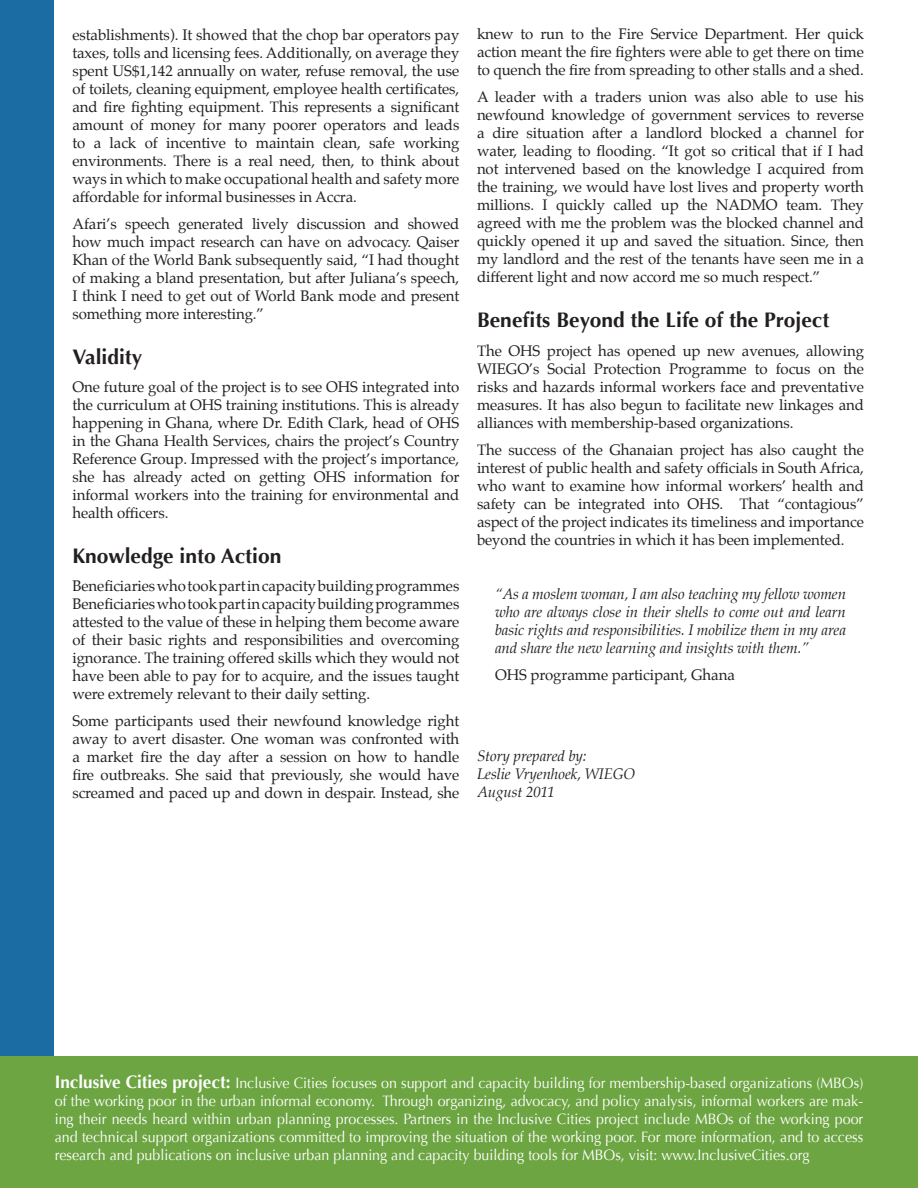
<style>
.page{position:relative;width:918px;height:1188px;background:#fff}
.page>*{position:absolute;margin:0;border:0;box-sizing:border-box;transform-origin:0 0}
.t1{font:700 21px "Optima";color:#231f20}
.t2{font:15px/18px "Palatino";letter-spacing:-.005em;color:#231f20;text-align:justify}
.t3{font:15px/18px "Optima";color:#fff;text-align:justify;scale:.95 1}
.t4{font:italic 15px/18px "Palatino";letter-spacing:-.005em;color:#231f20;text-align:justify}
.s1{font-weight:700;font-size:18px}
</style>
<div class="page">
<div style="left:0;top:0;width:54px;height:1188px;background:#1c6ca4"></div>
<div style="left:0;top:1056px;width:918px;height:132px;background:#6da542"></div>
<p class="t2" style="left:72px;top:26px;width:388px">establishments). It showed that the chop bar operators pay taxes, tolls and licensing fees. Additionally, on average they spent US$1,142 annually on water, refuse removal, the use of toilets, cleaning equipment, employee health certificates, and fire fighting equipment. This represents a significant amount of money for many poorer operators and leads to a lack of incentive to maintain clean, safe working environments. There is a real need, then, to think about ways in which to make occupational health and safety more affordable for informal businesses in Accra.</p>
<p class="t2" style="left:72px;top:215px;width:389px">Afari’s speech generated lively discussion and showed how much impact research can have on advocacy. Qaiser Khan of the World Bank subsequently said, “I had thought of making a bland presentation, but after Juliana’s speech, I think I need to get out of World Bank mode and present something more interesting.”</p>
<h1 class="t1" style="left:72px;top:348px;width:72px">Validity</h1>
<p class="t2" style="left:72px;top:379px;width:389px">One future goal of the project is to see OHS integrated into the curriculum at OHS training institutions. This is already happening in Ghana, where Dr. Edith Clark, head of OHS in the Ghana Health Services, chairs the project’s Country Reference Group. Impressed with the project’s importance, she has already acted on getting OHS information for informal workers into the training for environmental and health officers.</p>
<h1 class="t1" style="left:72px;top:547px;width:211px">Knowledge into Action</h1>
<p class="t2" style="left:72px;top:577px;width:389px">Beneficiaries who took part in capacity building programmes Beneficiaries who took part in capacity building programmes attested to the value of these in helping them become aware of their basic rights and responsibilities and overcoming ignorance. The training offered skills which they would not have been able to pay for to acquire, and the issues taught were extremely relevant to their daily setting.</p>
<p class="t2" style="left:72px;top:712px;width:389px">Some participants used their newfound knowledge right away to avert disaster. One woman was confronted with a market fire the day after a session on how to handle fire outbreaks. She said that previously, she would have screamed and paced up and down in despair. Instead, she</p>
<p class="t2" style="left:477px;top:25px;width:389px">knew to run to the Fire Service Department. Her quick action meant the fire fighters were able to get there on time to quench the fire from spreading to other stalls and a shed.</p>
<p class="t2" style="left:477px;top:90px;width:389px">A leader with a traders union was also able to use his newfound knowledge of government services to reverse a dire situation after a landlord blocked a channel for water, leading to flooding. “It got so critical that if I had not intervened based on the knowledge I acquired from the training, we would have lost lives and property worth millions. I quickly called up the NADMO team. They agreed with me the problem was the blocked channel and quickly opened it up and saved the situation. Since, then my landlord and the rest of the tenants have seen me in a different light and now accord me so much respect.”</p>
<h1 class="t1" style="left:477px;top:308px;width:354px">Benefits Beyond the Life of the Project</h1>
<p class="t2" style="left:477px;top:341px;width:389px">The OHS project has opened up new avenues, allowing WIEGO’s Social Protection Programme to focus on the risks and hazards informal workers face and preventative measures. It has also begun to facilitate new linkages and alliances with membership-based organizations.</p>
<p class="t2" style="left:477px;top:442px;width:389px">The success of the Ghanaian project has also caught the interest of public health and safety officials in South Africa, who want to examine how informal workers’ health and safety can be integrated into OHS. That “contagious” aspect of the project indicates its timeliness and importance beyond the countries in which it has been implemented.</p>
<p class="t4" style="left:495px;top:586px;width:353px">“As a moslem woman, I am also teaching my fellow women who are always close in their shells to come out and learn basic rights and responsibilities. I mobilize them in my area and share the new learning and insights with them.”</p>
<p class="t2" style="left:495px;top:665px;width:241px">OHS programme participant, Ghana</p>
<p class="t4" style="left:477px;top:748px;width:160px;text-align:left">Story prepared by:<br>Leslie Vryenhoek, WIEGO<br>August 2011</p>
<p class="t3" style="left:55px;top:1076px;width:853px"><span class="s1">Inclusive Cities project:</span> Inclusive Cities focuses on support and capacity building for membership-based organizations (MBOs) of the working poor in the urban informal economy. Through organizing, advocacy, and policy analysis, informal workers are mak&shy;ing their needs heard within urban planning processes. Partners in the Inclusive Cities project include MBOs of the working poor and technical support organiza tions committed to improving the situation of the working poor. For more information, and to access research and publications on inclusive urban planning and capacity building tools for MBOs, visit: www.InclusiveCities.org</p>
</div>
